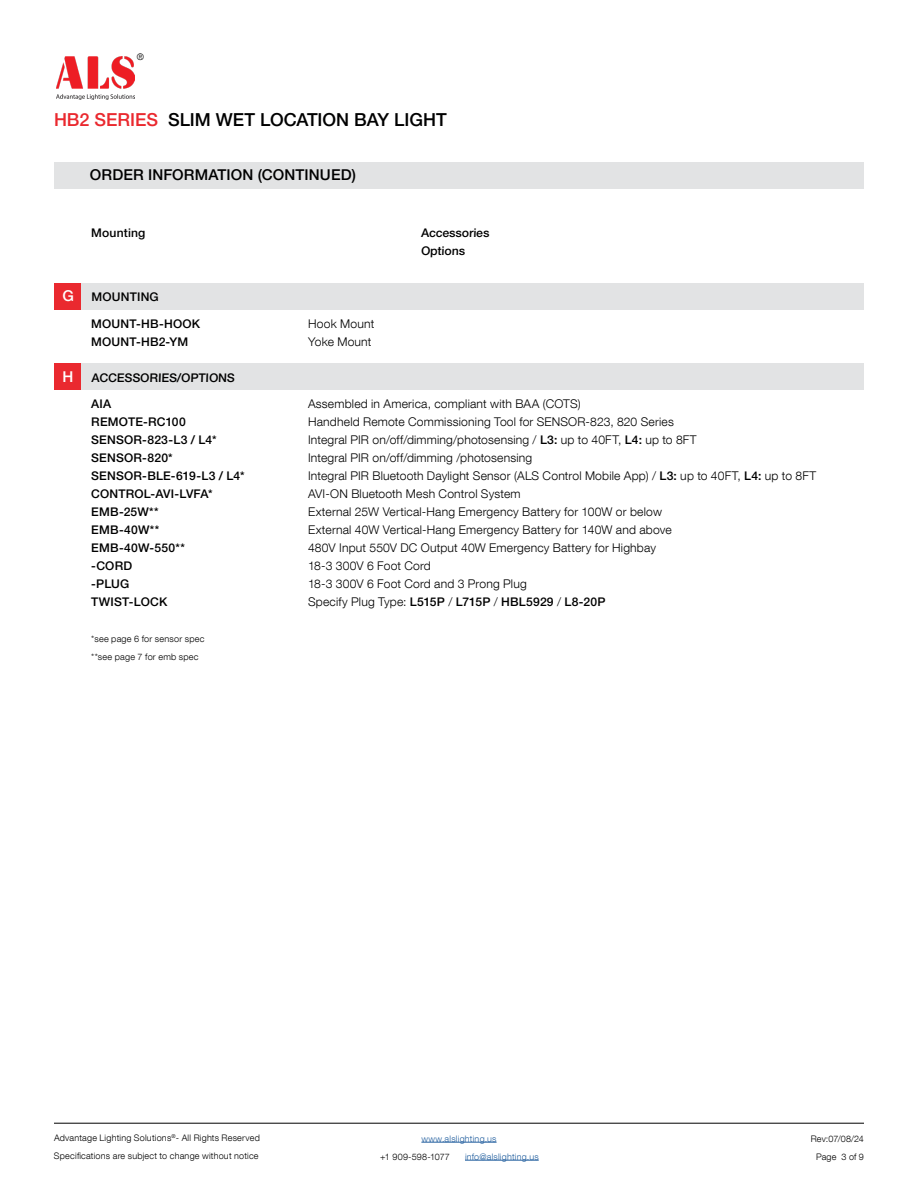
<style>
.page{position:relative;width:918px;height:1188px;background:#fff}
.page>*{position:absolute;margin:0;border:0;box-sizing:border-box;transform-origin:0 0}
.t1{font:500 18px "Helvetica Neue LT Pro";letter-spacing:-.005em;color:#000}
.t2{font:500 15px "Helvetica Neue LT Pro";letter-spacing:.01em;color:#000}
.t3{font:500 15px "Helvetica Neue LT Pro";color:#fff}
.t4{font:300 12px/18px "Helvetica Neue LT Com";letter-spacing:.015em;color:#000}
.t5{font:500 12px/18px "Helvetica Neue LT Pro";letter-spacing:.015em;color:#000}
.t6{font:300 9px/18px "Helvetica Neue LT Com";letter-spacing:.025em;color:#000}
.t7{font:300 9px "Helvetica Neue LT Com";letter-spacing:.025em;color:#215e9e}
.s1{color:#ea292f}
.s2{font-family:"Helvetica Neue LT Pro";font-weight:500}
.s3{font-family:"Helvetica Neue LT Com";font-weight:300}
</style>
<div class="page">
<hr style="left:421px;top:1142px;width:76px;height:1px;background:#215e9e">
<hr style="left:465px;top:1160px;width:74px;height:1px;background:#215e9e">
<hr style="left:54px;top:1123px;width:810px;height:1px;background:#000">
<img style="left:56px;top:57px;width:79px;height:43px">
<div style="left:54px;top:364px;width:27px;height:26px;background:#ea292f"></div>
<div style="left:81px;top:364px;width:783px;height:26px;background:#e2e3e4"></div>
<div style="left:54px;top:283px;width:27px;height:27px;background:#ea292f"></div>
<div style="left:81px;top:283px;width:783px;height:27px;background:#e2e3e4"></div>
<div style="left:82px;top:162px;width:782px;height:26px;background:#e2e3e4"></div>
<div style="left:54px;top:162px;width:28px;height:26px;background:#e2e3e4"></div>
<p class="t6" style="left:137px;top:48px;width:9px">®</p>
<h1 class="t1" style="left:54px;top:109px;width:394px"><span class="s1">HB2 SERIES</span> SLIM WET LOCATION BAY LIGHT</h1>
<p class="t2" style="left:90px;top:165px;width:267px">ORDER INFORMATION (CONTINUED)</p>
<p class="t5" style="left:91px;top:224px;width:56px">Mounting</p>
<p class="t3" style="left:63px;top:287px;width:13px">G</p>
<p class="t5" style="left:91px;top:288px;width:69px">MOUNTING</p>
<p class="t5" style="left:91px;top:314px;width:110px">MOUNT-HB-HOOK<br>MOUNT-HB2-YM</p>
<p class="t4" style="left:308px;top:314px;width:68px">Hook Mount<br>Yoke Mount</p>
<p class="t5" style="left:421px;top:224px;width:70px">Accessories<br>Options</p>
<p class="t3" style="left:62px;top:367px;width:12px">H</p>
<p class="t5" style="left:91px;top:368px;width:145px">ACCESSORIES/OPTIONS</p>
<p class="t5" style="left:91px;top:395px;width:155px">AIA<br>REMOTE-RC100<br>SENSOR-823-L3 / L4*<br>SENSOR-820*<br>SENSOR-BLE-619-L3 / L4*<br>CONTROL-AVI-LVFA*<br>EMB-25W**<br>EMB-40W**<br>EMB-40W-550**<br>-CORD<br>-PLUG<br>TWIST-LOCK</p>
<p class="t6" style="left:91px;top:630px;width:115px">*see page 6 for sensor spec **see page 7 for emb spec</p>
<p class="t4" style="left:308px;top:394px;width:510px">Assembled in America, compliant with BAA (COTS)<br>Handheld Remote Commissioning Tool for SENSOR-823, 820 Series<br>Integral PIR on/off/dimming/photosensing / <span class="s2">L3:</span> up to 40FT, <span class="s2">L4:</span> up to 8FT<br>Integral PIR on/off/dimming /photosensing<br>Integral PIR Bluetooth Daylight Sensor (ALS Control Mobile App) / <span class="s2">L3:</span> up to 40FT, <span class="s2">L4:</span> up to 8FT AVI-ON Bluetooth Mesh Control System<br>External 25W Vertical-Hang Emergency Battery for 100W or below<br>External 40W Vertical-Hang Emergency Battery for 140W and above<br>480V Input 550V DC Output 40W Emergency Battery for Highbay<br>18-3 300V 6 Foot Cord<br>18-3 300V 6 Foot Cord and 3 Prong Plug</p>
<p class="t5" style="left:308px;top:593px;width:299px"><span class="s3">Specify Plug Type:</span> L515P <span class="s3">/</span> L715P <span class="s3">/</span> HBL5929 <span class="s3">/</span> L8-20P</p>
<p class="t6" style="left:54px;top:1129px;width:207px">Advantage Lighting Solutions<sup>®</sup>- All Rights Reserved<br>Specifications are subject to change without notice</p>
<p class="t6" style="left:811px;top:1129px;width:55px;text-align:center">Rev:07/08/24<br>Page 3 of 9</p>
<p class="t7" style="left:421px;top:1133px;width:77px">www.alslighting.us</p>
<p class="t6" style="left:380px;top:1147px;width:71px">+1 909-598-1077</p>
<p class="t7" style="left:465px;top:1151px;width:75px">info@alslighting.us</p>
</div>
